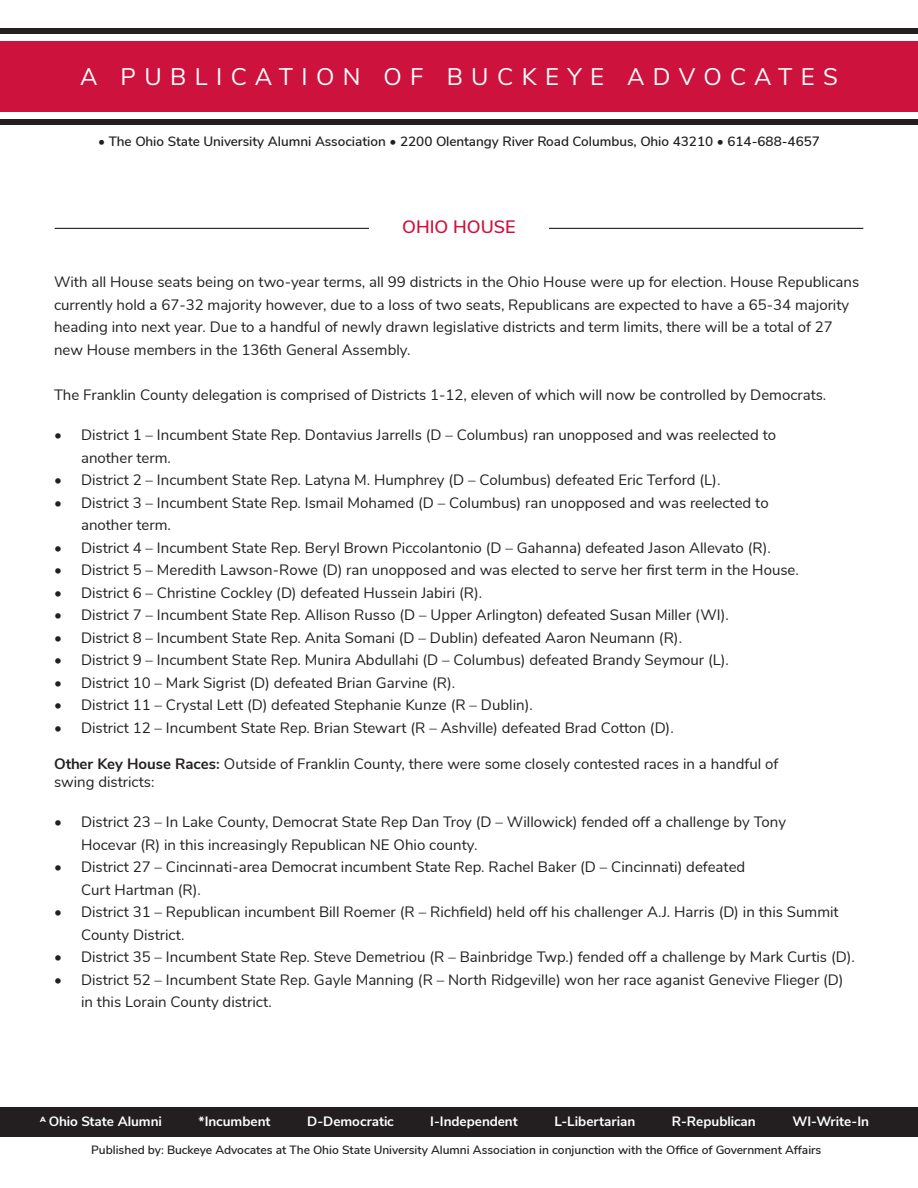
<style>
.page{position:relative;width:918px;height:1188px;background:#fff}
.page>*{position:absolute;margin:0;border:0;box-sizing:border-box;transform-origin:0 0}
.t1{font:24px "Buckeye Sans 2";letter-spacing:.35em;color:#fff}
.t2{font:600 18px "Buckeye Sans 2";color:#cd123d}
.t3{font:15px/22.5px "Buckeye Sans 2";color:#231f20}
.t4{font:600 13.5px "Buckeye Sans 2";color:#231f20}
.t5{font:700 13.5px "Buckeye Sans 2";color:#fff}
.t6{font:600 12px "Buckeye Sans 2";color:#231f20}
.t7{font:900 7.5px "Buckeye Sans 2";color:#fff}
.s1{font-weight:700}
</style>
<div class="page">
<div style="left:0;top:41px;width:918px;height:70px;background:#cd123d"></div>
<div style="left:0;top:119px;width:918px;height:6px;background:#231f20"></div>
<div style="left:0;top:28px;width:918px;height:6px;background:#231f20"></div>
<div style="left:0;top:1108px;width:918px;height:29px;background:#231f20"></div>
<hr style="left:55px;top:228px;width:808px;height:1px;background:#231f20">
<div style="left:369px;top:214px;width:180px;height:29px;background:#fff"></div>
<h2 class="t1" style="left:80px;top:62px;width:759px">A PUBLICATION OF BUCKEYE ADVOCATES</h2>
<p class="t4" style="left:98px;top:133px;width:723px">• The Ohio State University Alumni Association • 2200 Olentangy River Road Columbus, Ohio 43210 • 614-688-4657</p>
<h1 class="t2" style="left:402px;top:216px;width:115px">OHIO HOUSE</h1>
<p class="t3" style="left:54px;top:271px;width:807px">With all House seats being on two-year terms, all 99 districts in the Ohio House were up for election. House Republicans currently hold a 67-32 majority however, due to a loss of two seats, Republicans are expected to have a 65-34 majority heading into next year. Due to a handful of newly drawn legislative districts and term limits, there will be a total of 27 new House members in the 136th General Assembly.</p>
<p class="t3" style="left:54px;top:383px;width:774px">The Franklin County delegation is comprised of Districts 1-12, eleven of which will now be controlled by Democrats.</p>
<p class="t3" style="left:81px;top:424px;width:697px;text-indent:-27px">• District 1 – Incumbent State Rep. Dontavius Jarrells (D – Columbus) ran unopposed and was reelected to another term.</p>
<p class="t3" style="left:54px;top:469px;width:668px">• District 2 – Incumbent State Rep. Latyna M. Humphrey (D – Columbus) defeated Eric Terford (L).</p>
<p class="t3" style="left:81px;top:491px;width:689px;text-indent:-27px">• District 3 – Incumbent State Rep. Ismail Mohamed (D – Columbus) ran unopposed and was reelected to another term.</p>
<p class="t3" style="left:54px;top:536px;width:718px">• District 4 – Incumbent State Rep. Beryl Brown Piccolantonio (D – Gahanna) defeated Jason Allevato (R).</p>
<p class="t3" style="left:54px;top:559px;width:746px">• District 5 – Meredith Lawson-Rowe (D) ran unopposed and was elected to serve her first term in the House.</p>
<p class="t3" style="left:54px;top:581px;width:430px">• District 6 – Christine Cockley (D) defeated Hussein Jabiri (R).</p>
<p class="t3" style="left:54px;top:604px;width:676px">• District 7 – Incumbent State Rep. Allison Russo (D – Upper Arlington) defeated Susan Miller (WI).</p>
<p class="t3" style="left:54px;top:626px;width:630px">• District 8 – Incumbent State Rep. Anita Somani (D – Dublin) defeated Aaron Neumann (R).</p>
<p class="t3" style="left:54px;top:649px;width:677px">• District 9 – Incumbent State Rep. Munira Abdullahi (D – Columbus) defeated Brandy Seymour (L).</p>
<p class="t3" style="left:54px;top:671px;width:403px">• District 10 – Mark Sigrist (D) defeated Brian Garvine (R).</p>
<p class="t3" style="left:54px;top:694px;width:480px">• District 11 – Crystal Lett (D) defeated Stephanie Kunze (R – Dublin).</p>
<p class="t3" style="left:54px;top:716px;width:621px">• District 12 – Incumbent State Rep. Brian Stewart (R – Ashville) defeated Brad Cotton (D).</p>
<p class="t3" style="left:54px;top:754px;width:726px;line-height:18px"><span class="s1">Other Key House Races:</span> Outside of Franklin County, there were some closely contested races in a handful of swing districts:</p>
<p class="t3" style="left:81px;top:811px;width:706px;text-indent:-27px">• District 23 – In Lake County, Democrat State Rep Dan Troy (D – Willowick) fended off a challenge by Tony<br>Hocevar (R) in this increasingly Republican NE Ohio county.</p>
<p class="t3" style="left:81px;top:856px;width:666px;text-indent:-27px">• District 27 – Cincinnati-area Democrat incumbent State Rep. Rachel Baker (D – Cincinnati) defeated<br>Curt Hartman (R).</p>
<p class="t3" style="left:81px;top:901px;width:759px;text-indent:-27px">• District 31 – Republican incumbent Bill Roemer (R – Richfield) held off his challenger A.J. Harris (D) in this Summit<br>County District.</p>
<p class="t3" style="left:54px;top:946px;width:802px">• District 35 – Incumbent State Rep. Steve Demetriou (R – Bainbridge Twp.) fended off a challenge by Mark Curtis (D).</p>
<p class="t3" style="left:81px;top:968px;width:764px;text-indent:-27px">• District 52 – Incumbent State Rep. Gayle Manning (R – North Ridgeville) won her race aganist Genevive Flieger (D) in this Lorain County district.</p>
<p class="t5" style="left:49px;top:1113px;width:115px">Ohio State Alumni</p>
<p class="t5" style="left:199px;top:1113px;width:73px">*Incumbent</p>
<p class="t5" style="left:307px;top:1113px;width:88px">D-Democratic</p>
<p class="t5" style="left:430px;top:1113px;width:89px">I-Independent</p>
<p class="t5" style="left:554px;top:1113px;width:82px">L-Libertarian</p>
<p class="t5" style="left:672px;top:1113px;width:85px">R-Republican</p>
<p class="t5" style="left:792px;top:1113px;width:78px">WI-Write-In</p>
<p class="t7" style="left:40px;top:1114px;width:7px">A</p>
<p class="t6" style="left:91px;top:1142px;width:732px">Published by: Buckeye Advocates at The Ohio State University Alumni Association in conjunction with the Office of Government Affairs</p>
</div>
